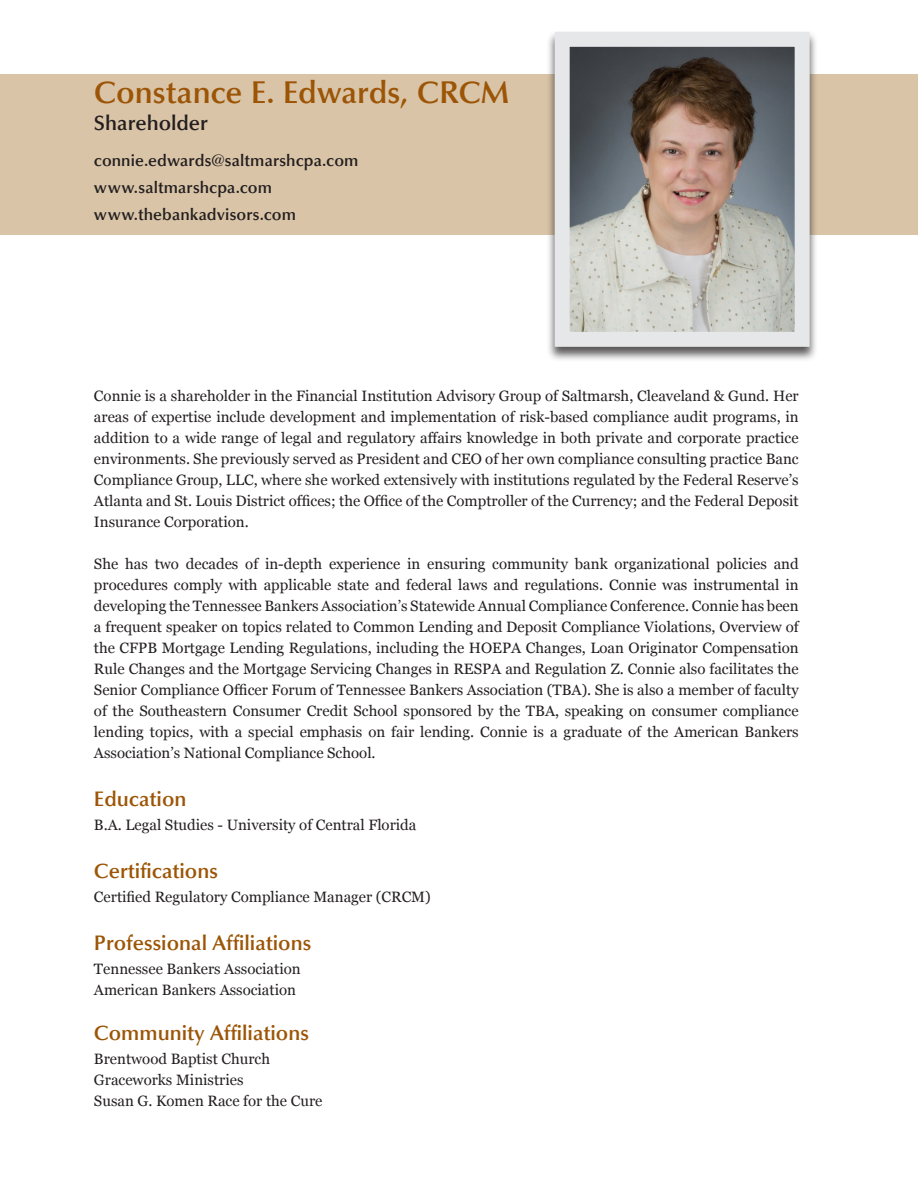
<style>
.page{position:relative;width:918px;height:1188px;background:#fff}
.page>*{position:absolute;margin:0;border:0;box-sizing:border-box;transform-origin:0 0}
.t1{font:600 31.5px "Optima";color:#9c5506}
.t2{font:600 21px "Optima";color:#9c5506}
.t3{font:600 21px "Optima";color:#231f20}
.t4{font:600 16.5px "Optima";letter-spacing:.005em;color:#231f20}
.t5{font:15px/21px "Georgia";color:#231f20;text-align:justify}
</style>
<div class="page">
<div style="left:0;top:74px;width:918px;height:161px;background:#d9c4a7"></div>
<div style="left:546px;top:30px;width:272px;height:332px;background:#231f20;opacity:.75"></div>
<img style="left:571px;top:48px;width:223px;height:283px">
<div style="left:555px;top:32px;width:255px;height:315px;border:15px solid #e6e7e9"></div>
<p class="t1" style="left:94px;top:74px;width:417px">Constance E. Edwards, CRCM</p>
<p class="t3" style="left:94px;top:111px;width:115px">Shareholder</p>
<p class="t4" style="left:94px;top:151px;width:266px">connie.edwards@saltmarshcpa.com</p>
<p class="t4" style="left:94px;top:178px;width:180px">www.saltmarshcpa.com</p>
<p class="t4" style="left:94px;top:205px;width:204px">www.thebankadvisors.com</p>
<p class="t5" style="left:94px;top:386px;width:706px">Connie is a shareholder in the Financial Institution Advisory Group of Saltmarsh, Cleaveland &amp; Gund. Her areas of expertise include development and implementation of risk-based compliance audit programs, in addition to a wide range of legal and regulatory affairs knowledge in both private and corporate practice environments. She previously served as President and CEO of her own compliance consulting practice Banc Compliance Group, LLC, where she worked extensively with institutions regulated by the Federal Reserve’s Atlanta and St. Louis District offices; the Office of the Comptroller of the Currency; and the Federal Deposit Insurance Corporation.</p>
<p class="t5" style="left:94px;top:554px;width:706px">She has two decades of in-depth experience in ensuring community bank organizational policies and procedures comply with applicable state and federal laws and regulations. Connie was instrumental in developing the Tennessee Bankers Association’s Statewide Annual Compliance Conference. Connie has been a frequent speaker on topics related to Common Lending and Deposit Compliance Violations, Overview of the CFPB Mortgage Lending Regulations, including the HOEPA Changes, Loan Originator Compensation Rule Changes and the Mortgage Servicing Changes in RESPA and Regulation Z. Connie also facilitates the Senior Compliance Officer Forum of Tennessee Bankers Association (TBA). She is also a member of faculty of the Southeastern Consumer Credit School sponsored by the TBA, speaking on consumer compliance lending topics, with a special emphasis on fair lending. Connie is a graduate of the American Bankers Association’s National Compliance School.</p>
<p class="t2" style="left:94px;top:787px;width:94px">Education</p>
<p class="t5" style="left:94px;top:815px;width:324px">B.A. Legal Studies - University of Central Florida</p>
<p class="t2" style="left:94px;top:859px;width:126px">Certifications</p>
<p class="t5" style="left:94px;top:887px;width:338px">Certified Regulatory Compliance Manager (CRCM)</p>
<p class="t2" style="left:94px;top:931px;width:219px">Professional Affiliations</p>
<p class="t5" style="left:94px;top:959px;width:208px">Tennessee Bankers Association</p>
<p class="t5" style="left:94px;top:980px;width:204px">American Bankers Association</p>
<p class="t2" style="left:94px;top:1021px;width:217px">Community Affiliations</p>
<p class="t5" style="left:94px;top:1049px;width:178px">Brentwood Baptist Church</p>
<p class="t5" style="left:94px;top:1070px;width:151px">Graceworks Ministries</p>
<p class="t5" style="left:94px;top:1091px;width:230px">Susan G. Komen Race for the Cure</p>
</div>
